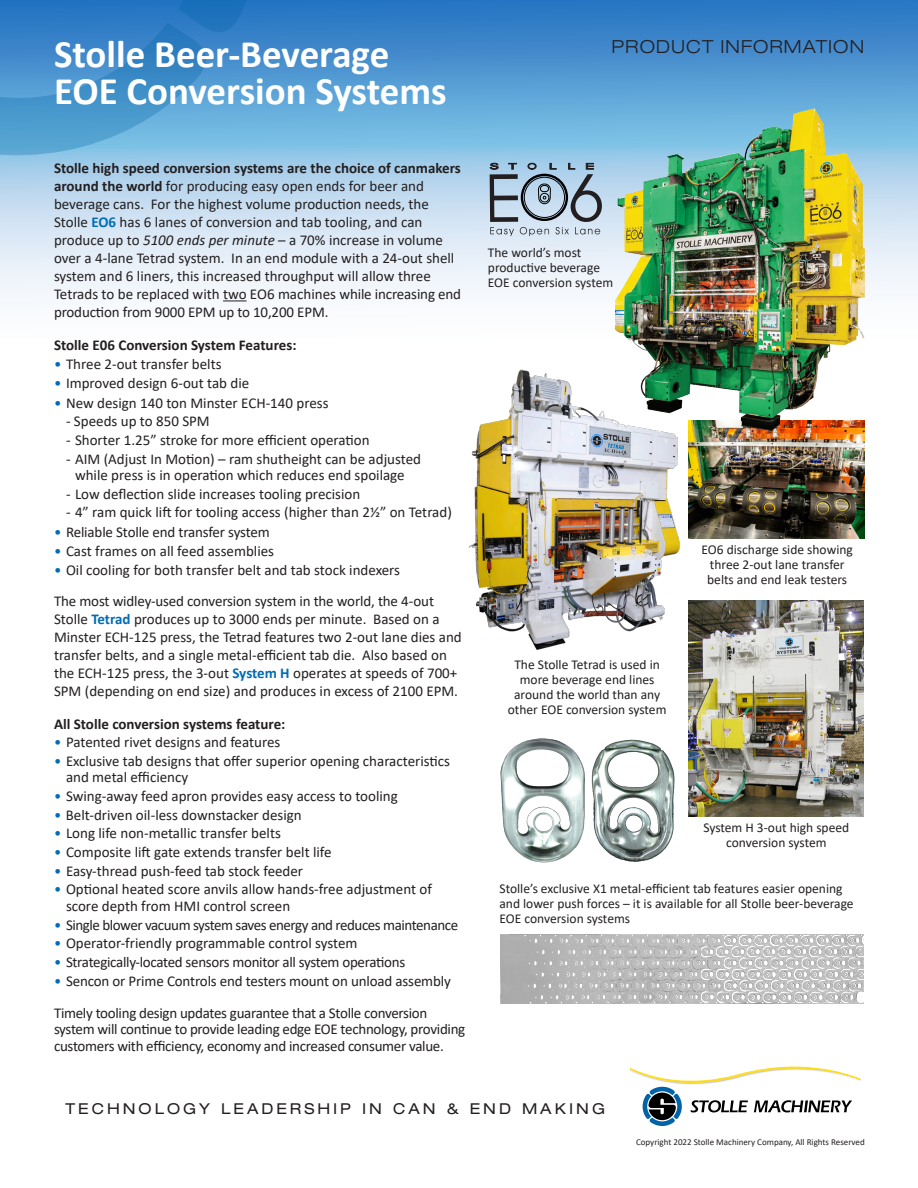
<style>
.page{position:relative;width:918px;height:1188px;background:#fff}
.page>*{position:absolute;margin:0;border:0;box-sizing:border-box;transform-origin:0 0}
.t1{font:700 39px "Calibri";color:#fff}
.t2{font:300 expanded 18px "Helvetica Neue LT Std";letter-spacing:.06em;color:#231f20}
.t3{font:15px/18px "Calibri";color:#231f20}
.t4{font:15px/16.5px "Calibri";letter-spacing:-.02em;color:#231f20}
.t5{font:700 15px "Calibri";color:#231f20}
.t6{font:15px "Calibri";letter-spacing:-.03em;color:#231f20}
.t7{font:expanded 15px "Helvetica Neue LT Std";letter-spacing:.2em;color:#231f20}
.t8{font:13.5px/15px "Calibri";color:#231f20;text-align:center}
.t9{font:9px "Calibri";color:#231f20}
.s1{font-weight:700}
.s2{font-weight:700;color:#006cb5}
.s3{font-style:italic}
.s4{color:#006cb5}
</style>
<div class="page">
<svg style="left:0;top:0;width:918px;height:302px;background:#91bee3"></svg>
<svg style="left:631px;top:1066px;width:230px;height:60px"></svg>
<svg style="left:0;top:0;width:269px;height:160px;background:#4a94ce"></svg>
<img style="left:688px;top:439px;width:177px;height:99px">
<svg style="left:223px;top:300px;width:24px;height:1px"></svg>
<img style="left:689px;top:601px;width:175px;height:216px">
<img style="left:615px;top:105px;width:257px;height:334px">
<img style="left:468px;top:365px;width:219px;height:285px">
<svg style="left:490px;top:162px;width:112px;height:74px;background:#9aacbc"></svg>
<img style="left:500px;top:934px;width:364px;height:70px">
<img style="left:500px;top:738px;width:83px;height:125px">
<img style="left:583px;top:739px;width:92px;height:128px">
<p class="t1" style="left:54px;top:26px;width:337px">Stolle Beer-Beverage</p>
<p class="t1" style="left:54px;top:64px;width:394px">EOE Conversion Systems</p>
<p class="t3" style="left:54px;top:159px;width:409px"><span class="s1">Stolle high speed conversion systems are the choice of canmakers around the world</span> for producing easy open ends for beer and beverage cans. For the highest volume production needs, the Stolle <span class="s2">EO6</span> has 6 lanes of conversion and tab tooling, and can produce up to <span class="s3">5100 ends per minute</span> – a 70% increase in volume over a 4-lane Tetrad system. In an end module with a 24-out shell system and 6 liners, this increased throughput will allow three Tetrads to be replaced with two EO6 machines while increasing end production from 9000 EPM up to 10,200 EPM.</p>
<p class="t5" style="left:54px;top:334px;width:244px">Stolle E06 Conversion System Features:</p>
<p class="t3" style="left:54px;top:355px;width:169px"><span class="s4">•</span> Three 2-out transfer belts</p>
<p class="t3" style="left:54px;top:374px;width:197px"><span class="s4">•</span> Improved design 6-out tab die</p>
<p class="t3" style="left:54px;top:393px;width:276px"><span class="s4">•</span> New design 140 ton Minster ECH-140 press</p>
<p class="t3" style="left:66px;top:412px;width:145px">- Speeds up to 850 SPM</p>
<p class="t3" style="left:66px;top:431px;width:305px">- Shorter 1.25” stroke for more efficient operation</p>
<p class="t3" style="left:66px;top:450px;width:357px;line-height:16.5px;text-align:center">- AIM (Adjust In Motion) – ram shutheight can be adjusted while press is in operation which reduces end spoilage</p>
<p class="t3" style="left:66px;top:484px;width:296px">- Low deflection slide increases tooling precision</p>
<p class="t3" style="left:66px;top:503px;width:387px">- 4” ram quick lift for tooling access (higher than 2½” on Tetrad)</p>
<p class="t3" style="left:54px;top:522px;width:217px"><span class="s4">•</span> Reliable Stolle end transfer system</p>
<p class="t3" style="left:54px;top:541px;width:222px"><span class="s4">•</span> Cast frames on all feed assemblies</p>
<p class="t3" style="left:54px;top:561px;width:348px"><span class="s4">•</span> Oil cooling for both transfer belt and tab stock indexers</p>
<p class="t3" style="left:54px;top:592px;width:409px">The most widley-used conversion system in the world, the 4-out Stolle <span class="s2">Tetrad</span> produces up to 3000 ends per minute. Based on a Minster ECH-125 press, the Tetrad features two 2-out lane dies and transfer belts, and a single metal-efficient tab die. Also based on the ECH-125 press, the 3-out <span class="s2">System H</span> operates at speeds of 700+ SPM (depending on end size) and produces in excess of 2100 EPM.</p>
<p class="t5" style="left:54px;top:713px;width:233px">All Stolle conversion systems feature:</p>
<p class="t3" style="left:54px;top:733px;width:228px"><span class="s4">•</span> Patented rivet designs and features</p>
<p class="t3" style="left:66px;top:752px;width:386px;line-height:16.5px;text-indent:-12px"><span class="s4">•</span> Exclusive tab designs that offer superior opening characteristics and metal efficiency</p>
<p class="t3" style="left:54px;top:787px;width:345px"><span class="s4">•</span> Swing-away feed apron provides easy access to tooling</p>
<p class="t3" style="left:54px;top:805px;width:249px"><span class="s4">•</span> Belt-driven oil-less downstacker design</p>
<p class="t3" style="left:54px;top:824px;width:228px"><span class="s4">•</span> Long life non-metallic transfer belts</p>
<p class="t3" style="left:54px;top:843px;width:279px"><span class="s4">•</span> Composite lift gate extends transfer belt life</p>
<p class="t3" style="left:54px;top:861px;width:251px"><span class="s4">•</span> Easy-thread push-feed tab stock feeder</p>
<p class="t3" style="left:66px;top:881px;width:367px;line-height:16.5px;text-indent:-12px"><span class="s4">•</span> Optional heated score anvils allow hands-free adjustment of score depth from HMI control screen</p>
<p class="t6" style="left:54px;top:914px;width:406px"><span class="s4">•</span> Single blower vacuum system saves energy and reduces maintenance</p>
<p class="t3" style="left:54px;top:934px;width:305px"><span class="s4">•</span> Operator-friendly programmable control system</p>
<p class="t4" style="left:54px;top:953px;width:353px"><span class="s4">•</span> Strategically-located sensors monitor all system operations</p>
<p class="t3" style="left:54px;top:971px;width:398px"><span class="s4">•</span> Sencon or Prime Controls end testers mount on unload assembly</p>
<p class="t4" style="left:54px;top:1004px;width:413px">Timely tooling design updates guarantee that a Stolle conversion system will continue to provide leading edge EOE technology, providing customers with efficiency, economy and increased consumer value.</p>
<p class="t2" style="left:612px;top:36px;width:254px">PRODUCT INFORMATION</p>
<p class="t8" style="left:488px;top:244px;width:114px;text-align:left">The world’s most productive beverage</p>
<p class="t8" style="left:488px;top:274px;width:127px">EOE conversion system</p>
<p class="t8" style="left:508px;top:657px;width:160px">The Stolle Tetrad is used in more beverage end lines around the world than any other EOE conversion system</p>
<p class="t8" style="left:702px;top:542px;width:153px">EO6 discharge side showing three 2-out lane transfer belts and end leak testers</p>
<p class="t8" style="left:703px;top:820px;width:147px">System H 3-out high speed conversion system</p>
<p class="t8" style="left:500px;top:880px;width:356px;text-align:left">Stolle’s exclusive X1 metal-efficient tab features easier opening and lower push forces – it is available for all Stolle beer-beverage<br>EOE conversion systems</p>
<p class="t7" style="left:66px;top:1100px;width:541px">TECHNOLOGY LEADERSHIP IN CAN &amp; END MAKING</p>
<p class="t9" style="left:636px;top:1136px;width:230px">Copyright 2022 Stolle Machinery Company, All Rights Reserved</p>
</div>
